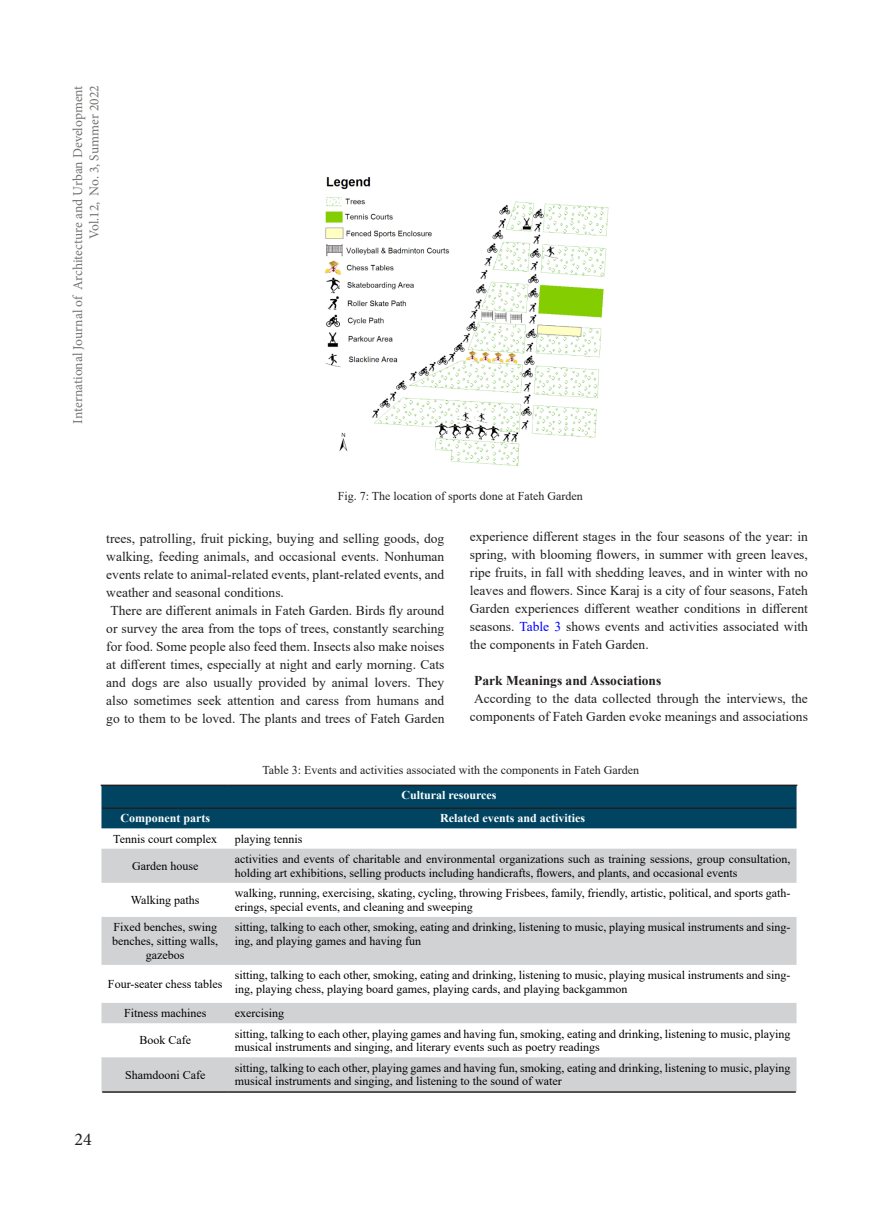
<style>
.page{position:relative;width:893px;height:1212px;background:#fff}
.page>*{position:absolute;margin:0;border:0;box-sizing:border-box;transform-origin:0 0}
.t1{font:18px "Minion Pro";color:#231f20}
.متن_لاتین_اصلی{font:13.5px/18px "Times New Roman";color:#231f20;text-align:justify}
.t2{font:13.5px/16.2px "Minion Pro";letter-spacing:-.005em;color:#737370;text-align:right}
.متن_لاتین_اصلی-2{font:700 13.5px "Times New Roman";color:#231f20}
.t3{font:12px/13.8px "Times New Roman";color:#000}
.abstract{font:12px "Times New Roman";color:#231f20}
.t4{font:700 12px "Times New Roman";color:#fff}
.s1{color:#00f}
</style>
<div class="page">
<div style="left:101px;top:786px;width:695px;height:42px;background:#004462"></div>
<svg style="left:101px;top:849px;width:695px;height:243px;fill:#d1d2d4"></svg>
<hr style="left:229px;top:784px;width:568px;height:2px;background:#231f20">
<hr style="left:101px;top:784px;width:128px;height:2px;background:#231f20">
<hr style="left:229px;top:807px;width:567px;height:2px;background:#231f20">
<hr style="left:102px;top:807px;width:127px;height:2px;background:#231f20">
<hr style="left:229px;top:1091px;width:567px;height:2px;background:#231f20">
<hr style="left:102px;top:1091px;width:127px;height:2px;background:#231f20">
<img style="left:325px;top:177px;width:284px;height:289px">
<p class="t2" style="left:70px;top:423px;width:339px;rotate:-90deg">International Journal of Architecture and Urban Development<br>Vol.12, No. 3, Summer 2022</p>
<p class="abstract" style="left:338px;top:487px;width:247px">Fig. 7: The location of sports done at Fateh Garden</p>
<p class="متن_لاتین_اصلی" style="left:106px;top:529px;width:340px">trees, patrolling, fruit picking, buying and selling goods, dog walking, feeding animals, and occasional events. Nonhuman events relate to animal-related events, plant-related events, and weather and seasonal conditions.</p>
<p class="متن_لاتین_اصلی" style="left:106px;top:601px;width:340px;text-align:center">There are different animals in Fateh Garden. Birds fly around or survey the area from the tops of trees, constantly searching for food. Some people also feed them. Insects also make noises at different times, especially at night and early morning. Cats and dogs are also usually provided by animal lovers. They also sometimes seek attention and caress from humans and go to them to be loved. The plants and trees of Fateh Garden</p>
<p class="متن_لاتین_اصلی" style="left:470px;top:527px;width:340px">experience different stages in the four seasons of the year: in spring, with blooming flowers, in summer with green leaves, ripe fruits, in fall with shedding leaves, and in winter with no leaves and flowers. Since Karaj is a city of four seasons, Fateh Garden experiences different weather conditions in different seasons. <span class="s1">Table 3</span> shows events and activities associated with the components in Fateh Garden.</p>
<p class="متن_لاتین_اصلی-2" style="left:474px;top:671px;width:189px">Park Meanings and Associations</p>
<p class="متن_لاتین_اصلی" style="left:470px;top:689px;width:340px;text-align:center">According to the data collected through the interviews, the components of Fateh Garden evoke meanings and associations</p>
<p class="abstract" style="left:262px;top:761px;width:378px">Table 3: Events and activities associated with the components in Fateh Garden</p>
<p class="t4" style="left:401px;top:787px;width:97px">Cultural resources</p>
<p class="t4" style="left:120px;top:810px;width:91px">Component parts</p>
<p class="t4" style="left:440px;top:810px;width:146px">Related events and activities</p>
<p class="t3" style="left:113px;top:831px;width:105px">Tennis court complex</p>
<p class="t3" style="left:235px;top:831px;width:69px">playing tennis</p>
<p class="t3" style="left:235px;top:852px;width:557px">activities and events of charitable and environmental organizations such as training sessions, group consultation, holding art exhibitions, selling products including handicrafts, flowers, and plants, and occasional events</p>
<p class="t3" style="left:132px;top:858px;width:68px">Garden house</p>
<p class="t3" style="left:131px;top:893px;width:70px">Walking paths</p>
<p class="t3" style="left:112px;top:920px;width:107px;text-align:center">Fixed benches, swing benches, sitting walls, gazebos</p>
<p class="t3" style="left:235px;top:886px;width:557px">walking, running, exercising, skating, cycling, throwing Frisbees, family, friendly, artistic, political, and sports gath&shy;erings, special events, and cleaning and sweeping</p>
<p class="t3" style="left:235px;top:920px;width:557px">sitting, talking to each other, smoking, eating and drinking, listening to music, playing musical instruments and sing&shy;ing, and playing games and having fun</p>
<p class="t3" style="left:235px;top:968px;width:557px">sitting, talking to each other, smoking, eating and drinking, listening to music, playing musical instruments and sing&shy;ing, playing chess, playing board games, playing cards, and playing backgammon</p>
<p class="t3" style="left:108px;top:977px;width:116px">Four-seater chess tables</p>
<p class="t3" style="left:124px;top:1006px;width:84px">Fitness machines</p>
<p class="t3" style="left:235px;top:1006px;width:51px">exercising</p>
<p class="t3" style="left:235px;top:1026px;width:557px">sitting, talking to each other, playing games and having fun, smoking, eating and drinking, listening to music, playing musical instruments and singing, and literary events such as poetry readings</p>
<p class="t3" style="left:139px;top:1033px;width:53px">Book Cafe</p>
<h1 class="t1" style="left:74px;top:1127px;width:19px">24</h1>
<p class="t3" style="left:125px;top:1067px;width:82px">Shamdooni Cafe</p>
<p class="t3" style="left:235px;top:1060px;width:557px">sitting, talking to each other, playing games and having fun, smoking, eating and drinking, listening to music, playing musical instruments and singing, and listening to the sound of water</p>
</div>
